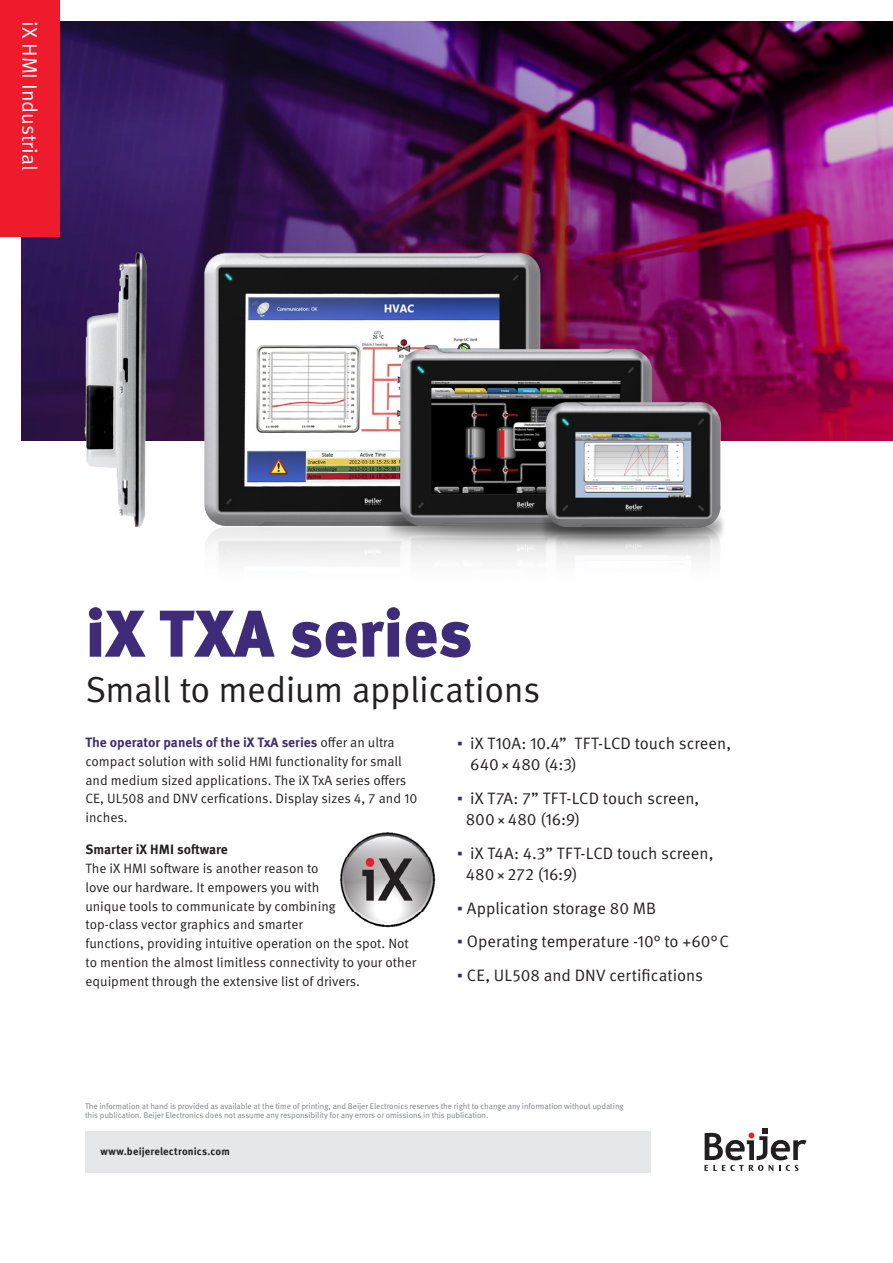
<style>
.page{position:relative;width:893px;height:1263px;background:#fff}
.page>*{position:absolute;margin:0;border:0;box-sizing:border-box;transform-origin:0 0}
.large_heading{font:900 66px "Meta OT";color:#3e2c7a}
.t1{font:36px "Meta OT Norm";letter-spacing:-.015em;color:#231f20}
.t2{font:21px "Meta OT Norm";color:#fff}
.bullets{font:16.5px/21px "Meta OT Norm";color:#231f20}
.info_text{font:13.5px/18.8px "Meta OT Norm";color:#231f20}
.medium_sub{font:700 13.5px "Meta OT";color:#231f20}
.t3{font:700 10.5px "Meta OT";letter-spacing:.015em;color:#231f20}
.t4{font:8.25px/9px "Meta OT Norm";letter-spacing:-.01em;color:#808285}
.s1{font-family:"Meta OT";font-weight:700;color:#3e2c7a}
.s2{font-family:"Trebuchet MS";font-weight:700;color:#3e2c7a}
</style>
<div class="page">
<svg style="left:704px;top:1128px;width:103px;height:43px"></svg>
<div style="left:85px;top:1131px;width:566px;height:41px;background:#e6e7e9"></div>
<img style="left:60px;top:21px;width:833px;height:151px">
<img style="left:340px;top:832px;width:96px;height:96px">
<div style="left:0;top:0;width:60px;height:236px;background:#ee1b2c"></div>
<img style="left:0;top:172px;width:893px;height:389px">
<p class="t2" style="left:42px;top:21px;width:151px;rotate:90deg">iX HMI Industrial</p>
<p class="large_heading" style="left:85px;top:594px;width:389px">iX TXA series</p>
<p class="t1" style="left:85px;top:668px;width:456px">Small to medium applications</p>
<p class="info_text" style="left:85px;top:733px;width:333px"><span class="s1">The operator panels of the iX TxA series</span> offer an ultra compact solution with solid HMI functionality for small and medium sized applications. The iX TxA series offers CE, UL508 and DNV cerfications. Display sizes 4, 7 and 10 inches.</p>
<p class="medium_sub" style="left:85px;top:841px;width:144px">Smarter iX HMI software</p>
<p class="info_text" style="left:85px;top:859px;width:332px">The iX HMI software is another reason to<br>love our hardware. It empowers you with<br>unique tools to communicate by combining<br>top-class vector graphics and smarter<br>functions, providing intuitive operation on the spot. Not to mention the almost limitless connectivity to your other equipment through the extensive list of drivers.</p>
<p class="bullets" style="left:470px;top:733px;width:263px;text-indent:-13px"><span class="s2">▪</span> iX T10A: 10.4” TFT-LCD touch screen,<br>640×480 (4:3)</p>
<p class="bullets" style="left:466px;top:788px;width:235px;text-indent:-8px"><span class="s2">▪</span> iX T7A: 7” TFT-LCD touch screen,<br>800×480 (16:9)</p>
<p class="bullets" style="left:466px;top:843px;width:249px;text-indent:-8px"><span class="s2">▪</span> iX T4A: 4.3” TFT-LCD touch screen,<br>480×272 (16:9)</p>
<p class="bullets" style="left:457px;top:897px;width:201px"><span class="s2">▪</span> Application storage 80 MB</p>
<p class="bullets" style="left:457px;top:931px;width:273px"><span class="s2">▪</span> Operating temperature -10° to +60°C</p>
<p class="bullets" style="left:457px;top:965px;width:247px"><span class="s2">▪</span> CE, UL508 and DNV certifications</p>
<p class="t4" style="left:85px;top:1102px;width:540px">The information at hand is provided as available at the time of printing, and Beijer Electronics reserves the right to change any information without updating this publication. Beijer Electronics does not assume any responsibility for any errors or omissions in this publication.</p>
<p class="t3" style="left:100px;top:1145px;width:131px">www.beijerelectronics.com</p>
</div>
